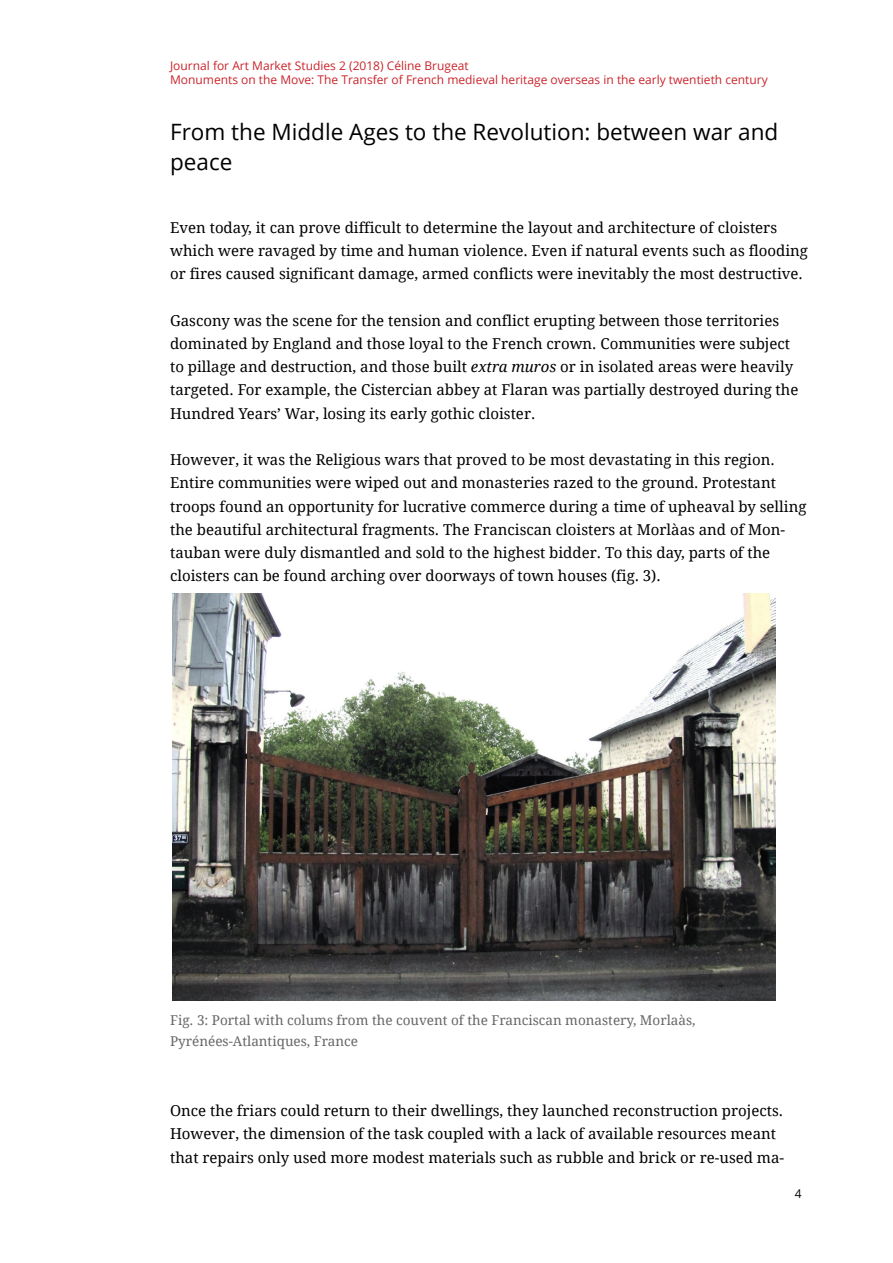
<style>
.page{position:relative;width:893px;height:1263px;background:#fff}
.page>*{position:absolute;margin:0;border:0;box-sizing:border-box;transform-origin:0 0}
.fkm-ueberschrift02{font:22.5px/30px "Open Sans";color:#000}
.fkm-standard-absatz{font:15px/23.2px "Droid Serif";color:#000}
.t1{font:13.5px/21px "Droid Serif";color:#666}
.t2{font:12px/14.4px "Open Sans";color:#ca252c}
.t3{font:12px "Open Sans";color:#000}
.s1{font-style:italic}
</style>
<div class="page">
<img style="left:172px;top:593px;width:603px;height:407px">
<p class="t2" style="left:170px;top:58px;width:599px">Journal for Art Market Studies 2 (2018) Céline Brugeat<br>Monuments on the Move: The Transfer of French medieval heritage overseas in the early twentieth century</p>
<p class="fkm-ueberschrift02" style="left:170px;top:116px;width:610px">From the Middle Ages to the Revolution: between war and peace</p>
<p class="fkm-standard-absatz" style="left:170px;top:216px;width:639px">Even today, it can prove difficult to determine the layout and architecture of cloisters which were ravaged by time and human violence. Even if natural events such as flooding or fires caused significant damage, armed conflicts were inevitably the most destructive.</p>
<p class="fkm-standard-absatz" style="left:170px;top:309px;width:630px">Gascony was the scene for the tension and conflict erupting between those territories dominated by England and those loyal to the French crown. Communities were subject to pillage and destruction, and those built <span class="s1">extra muros</span> or in isolated areas were heavily targeted. For example, the Cistercian abbey at Flaran was partially destroyed during the Hundred Years’ War, losing its early gothic cloister.</p>
<p class="fkm-standard-absatz" style="left:170px;top:448px;width:638px">However, it was the Religious wars that proved to be most devastating in this region.<br>Entire communities were wiped out and monasteries razed to the ground. Protestant troops found an opportunity for lucrative commerce during a time of upheaval by selling the beautiful architectural fragments. The Franciscan cloisters at Morlàas and of Mon&shy;tauban were duly dismantled and sold to the highest bidder. To this day, parts of the cloisters can be found arching over doorways of town houses (fig. 3).</p>
<p class="t1" style="left:170px;top:1009px;width:527px">Fig. 3: Portal with colums from the couvent of the Franciscan monastery, Morlaàs,<br>Pyrénées-Atlantiques, France</p>
<p class="fkm-standard-absatz" style="left:170px;top:1099px;width:616px">Once the friars could return to their dwellings, they launched reconstruction projects.<br>However, the dimension of the task coupled with a lack of available resources meant that repairs only used more modest materials such as rubble and brick or re-used ma-</p>
<p class="t3" style="left:795px;top:1185px;width:8px">4</p>
</div>
